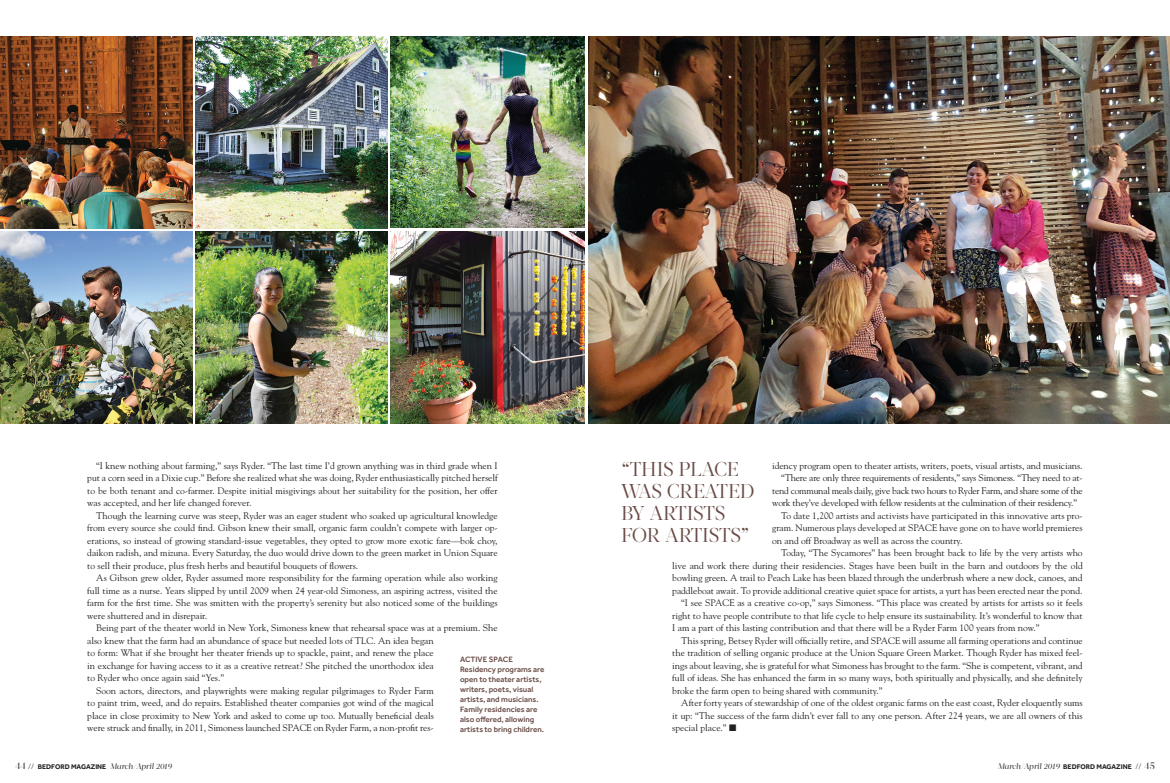
<style>
.page{position:relative;width:1170px;height:783px;background:#fff}
.page>*{position:absolute;margin:0;border:0;box-sizing:border-box;transform-origin:0 0}
.BODY_COPY{font:20px/22px "Acta Display";letter-spacing:-.01em;color:#694b46}
.BODY_COPY-2{font:9.5px/12.5px "Goudy";color:#231f20;text-align:justify}
.t1{font:500 8px/10px "Effra";color:#694b46}
.t2{font:italic 8px "Acta Display";letter-spacing:-.02em;color:#231f20}
.t3{font:700 7px "Effra";color:#231f20}
.s1{font-family:"Acta Display";font-weight:400;font-size:10px}
.s2{font-weight:300;font-size:8px}
.s3{font-family:"Acta Display";font-weight:400;font-style:italic;font-size:8px}
.s4{font-family:"Effra";font-weight:700;font-style:normal;font-size:7px}
.s5{font-family:"Effra";font-weight:300;font-style:normal}
.s6{font-style:normal;font-size:10px}
</style>
<div class="page">
<img style="left:588px;top:36px;width:582px;height:388px">
<img style="left:0;top:36px;width:192px;height:192px">
<img style="left:195px;top:36px;width:193px;height:192px">
<img style="left:391px;top:36px;width:194px;height:192px">
<img style="left:0;top:232px;width:192px;height:192px">
<img style="left:195px;top:232px;width:193px;height:192px">
<img style="left:391px;top:231px;width:194px;height:192px">
<p class="BODY_COPY-2" style="left:87px;top:459px;width:412px;text-indent:9px">“I knew nothing about farming,” says Ryder. “The last time I’d grown anything was in third grade when I put a corn seed in a Dixie cup.” Before she realized what she was doing, Ryder enthusiastically pitched herself to be both tenant and co-farmer. Despite initial misgivings about her suitability for the position, her offer was accepted, and her life changed forever.</p>
<p class="BODY_COPY-2" style="left:87px;top:509px;width:412px;text-indent:9px">Though the learning curve was steep, Ryder was an eager student who soaked up agricultural knowledge from every source she could find. Gibson knew their small, organic farm couldn’t compete with larger op&shy;erations, so instead of growing standard-issue vegetables, they opted to grow more exotic fare—bok choy, daikon radish, and mizuna. Every Saturday, the duo would drive down to the green market in Union Square to sell their produce, plus fresh herbs and beautiful bouquets of flowers.</p>
<p class="BODY_COPY-2" style="left:87px;top:572px;width:412px;text-indent:9px">As Gibson grew older, Ryder assumed more responsibility for the farming operation while also working full time as a nurse. Years slipped by until 2009 when 24 year-old Simoness, an aspiring actress, visited the farm for the first time. She was smitten with the property’s serenity but also noticed some of the buildings were shuttered and in disrepair.</p>
<p class="BODY_COPY-2" style="left:87px;top:622px;width:412px;text-align:left;text-indent:9px">Being part of the theater world in New York, Simoness knew that rehearsal space was at a premium. She also knew that the farm had an abundance of space but needed lots of TLC. An idea began<br>to form: What if she brought her theater friends up to spackle, paint, and renew the place<br>in exchange for having access to it as a creative retreat? She pitched the unorthodox idea<br>to Ryder who once again said “Yes.”</p>
<p class="BODY_COPY-2" style="left:87px;top:684px;width:348px;text-indent:9px">Soon actors, directors, and playwrights were making regular pilgrimages to Ryder Farm to paint trim, weed, and do repairs. Established theater companies got wind of the magical place in close proximity to New York and asked to come up too. Mutually beneficial deals were struck and finally, in 2011, Simoness launched SPACE on Ryder Farm, a non-profit res-</p>
<p class="t1" style="left:460px;top:654px;width:86px">ACTIVE SPACE<br>Residency programs are open to theater artists, writers, poets, visual artists, and musicians.<br>Family residencies are also offered, allowing artists to bring children.</p>
<p class="t3" style="left:15px;top:763px;width:159px"><span class="s1">44</span> <span class="s2">//</span> BEDFORD MAGAZINE <span class="s3">March/April 2019</span></p>
<p class="BODY_COPY-2" style="left:772px;top:459px;width:312px">idency program open to theater artists, writers, poets, visual artists, and musicians.</p>
<p class="BODY_COPY-2" style="left:772px;top:472px;width:312px;text-indent:9px">“There are only three requirements of residents,” says Simoness. “They need to at&shy;tend communal meals daily, give back two hours to Ryder Farm, and share some of the work they’ve developed with fellow residents at the culmination of their residency.”</p>
<p class="BODY_COPY-2" style="left:772px;top:509px;width:312px;text-indent:9px">To date 1,200 artists and activists have participated in this innovative arts pro&shy;gram. Numerous plays developed at SPACE have gone on to have world premieres on and off Broadway as well as across the country.</p>
<p class="BODY_COPY-2" style="left:672px;top:547px;width:412px;text-indent:109px">Today, “The Sycamores” has been brought back to life by the very artists who live and work there during their residencies. Stages have been built in the barn and outdoors by the old bowling green. A trail to Peach Lake has been blazed through the underbrush where a new dock, canoes, and paddleboat await. To provide additional creative quiet space for artists, a yurt has been erected near the pond.</p>
<p class="BODY_COPY-2" style="left:672px;top:597px;width:412px;text-indent:9px">“I see SPACE as a creative co-op,” says Simoness. “This place was created by artists for artists so it feels right to have people contribute to that life cycle to help ensure its sustainability. It’s wonderful to know that I am a part of this lasting contribution and that there will be a Ryder Farm 100 years from now.”</p>
<p class="BODY_COPY-2" style="left:672px;top:634px;width:412px;text-indent:9px">This spring, Betsey Ryder will officially retire, and SPACE will assume all farming operations and continue the tradition of selling organic produce at the Union Square Green Market. Though Ryder has mixed feel&shy;ings about leaving, she is grateful for what Simoness has brought to the farm. “She is competent, vibrant, and full of ideas. She has enhanced the farm in so many ways, both spiritually and physically, and she definitely broke the farm open to being shared with community.”</p>
<p class="BODY_COPY-2" style="left:672px;top:697px;width:412px;text-indent:9px">After forty years of stewardship of one of the oldest organic farms on the east coast, Ryder eloquently sums it up: “The success of the farm didn’t ever fall to any one person. After 224 years, we are all owners of this special place.” ■</p>
<p class="BODY_COPY" style="left:621px;top:459px;width:135px">“THIS PLACE<br>WAS CREATED<br>BY ARTISTS<br>FOR ARTISTS”</p>
<p class="t2" style="left:998px;top:762px;width:159px">March/April 2019 <span class="s4">BEDFORD MAGAZINE</span> <span class="s5">//</span> <span class="s6">45</span></p>
</div>
